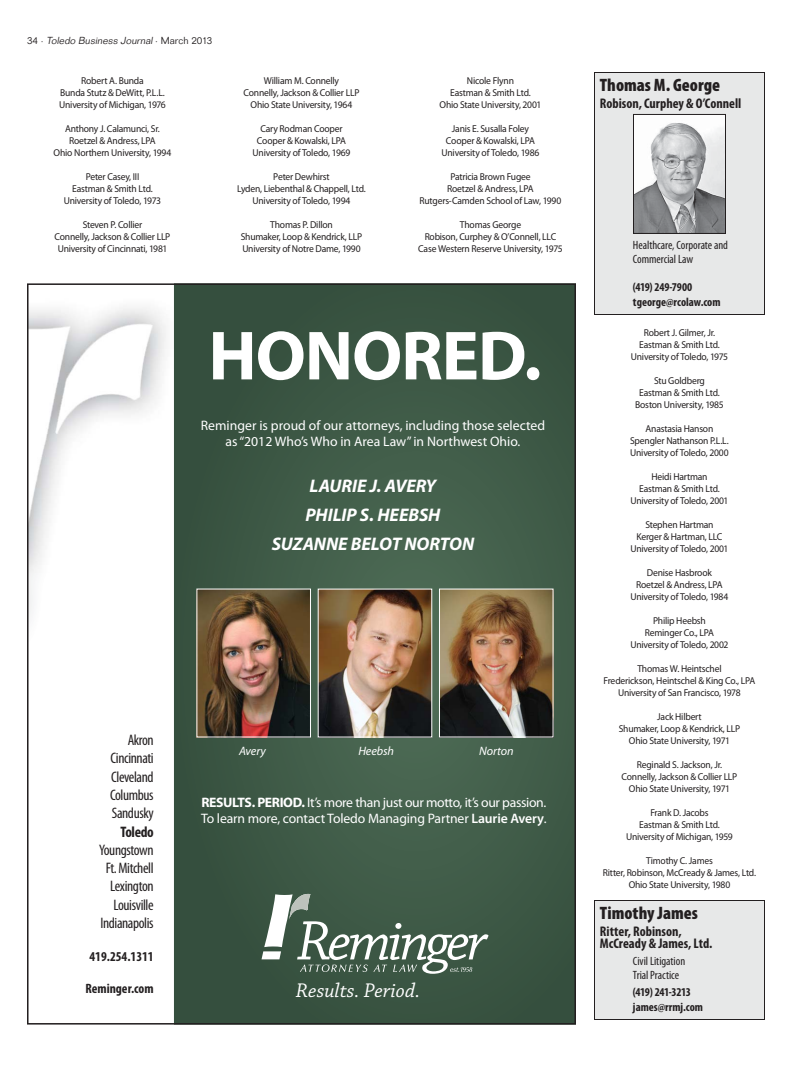
<style>
.page{position:relative;width:792px;height:1080px;background:#fff}
.page>*{position:absolute;margin:0;border:0;box-sizing:border-box;transform-origin:0 0}
.t1{font:700 70.2px "Myriad Pro";letter-spacing:-.015em;color:#fff}
.t2{font:italic 20.9px "Chaparral Pro";color:#fff}
.t3{font:italic 700 18.3px/29px "Myriad Pro";letter-spacing:-.005em;color:#fff;text-align:center}
.t4{font:900 condensed 18px "Myriad Pro";color:#231f20}
.t5{font:condensed 15.2px/18.3px "Myriad Pro";letter-spacing:-.025em;color:#231f20;text-align:justify}
.t6{font:700 condensed 15.2px "Myriad Pro";letter-spacing:-.025em;color:#231f20}
.t7{font:700 condensed 14px/12px "Myriad Pro";color:#231f20}
.t8{font:13.7px/16.5px "Myriad Pro";letter-spacing:-.005em;color:#fff;text-align:center}
.t9{font:700 condensed 13.6px "Myriad Pro";color:#231f20}
.t10{font:italic 12.2px "Myriad Pro";letter-spacing:-.01em;color:#fff}
.t11{font:condensed 12px/14.4px "Myriad Pro";letter-spacing:-.005em;color:#231f20}
.t12{font:700 condensed 12px/15.1px "Myriad Pro";color:#231f20}
.t13{font:10px/12px "Myriad Pro";letter-spacing:-.02em;color:#231f20;text-align:center;scale:.96 1}
.t14{font:italic 300 10px "Folio";color:#231f20}
.s1{font-style:normal}
.s2{font-weight:700}
.s3{font-weight:600}
</style>
<div class="page">
<div style="left:594px;top:72px;width:170px;height:242px;background:#e7e8e8"></div>
<div style="left:594px;top:72px;width:171px;height:243px;border:1px solid #231f20"></div>
<img style="left:635px;top:116px;width:89px;height:116px">
<div style="left:633px;top:114px;width:93px;height:120px;border:1px solid #231f20"></div>
<div style="left:594px;top:900px;width:170px;height:120px;background:#e7e8e8"></div>
<div style="left:594px;top:900px;width:171px;height:120px;border:1px solid #231f20"></div>
<img style="left:30px;top:307px;width:144px;height:307px">
<svg style="left:174px;top:286px;width:399px;height:736px;background:#3d5845"></svg>
<img style="left:320px;top:591px;width:110px;height:144px">
<img style="left:441px;top:591px;width:110px;height:144px">
<div style="left:439px;top:589px;width:114px;height:148px;border:1px solid #fff"></div>
<img style="left:199px;top:591px;width:110px;height:144px">
<svg style="left:262px;top:894px;width:226px;height:80px;background:#637869"></svg>
<p class="t14" style="left:27px;top:36px;width:187px"><span class="s1">3 4 ·</span> Toledo Business Journal <span class="s1">· M a rc h 2 013</span></p>
<p class="t13" style="left:59px;top:76px;width:113px">Robert A. Bunda<br>Bunda Stutz &amp; DeWitt, P.L.L.<br>University of Michigan, 1976</p>
<p class="t13" style="left:54px;top:124px;width:124px">Anthony J. Calamunci, Sr.<br>Roetzel &amp; Andress, LPA<br>Ohio Northern University, 1994</p>
<p class="t13" style="left:64px;top:172px;width:103px">Peter Casey, III<br>Eastman &amp; Smith Ltd.<br>University of Toledo, 1973</p>
<p class="t13" style="left:55px;top:220px;width:122px">Steven P. Collier<br>Connelly, Jackson &amp; Collier LLP<br>University of Cincinnati, 1981</p>
<p class="t13" style="left:244px;top:76px;width:122px">William M. Connelly<br>Connelly, Jackson &amp; Collier LLP<br>Ohio State University, 1964</p>
<p class="t13" style="left:253px;top:124px;width:103px">Cary Rodman Cooper<br>Cooper &amp; Kowalski, LPA<br>University of Toledo, 1969</p>
<p class="t13" style="left:237px;top:172px;width:136px">Peter Dewhirst<br>Lyden, Liebenthal &amp; Chappell, Ltd.<br>University of Toledo, 1994</p>
<p class="t13" style="left:241px;top:220px;width:128px">Thomas P. Dillon<br>Shumaker, Loop &amp; Kendrick, LLP<br>University of Notre Dame, 1990</p>
<p class="t13" style="left:440px;top:76px;width:108px">Nicole Flynn<br>Eastman &amp; Smith Ltd.<br>Ohio State University, 2001</p>
<p class="t13" style="left:442px;top:124px;width:103px">Janis E. Susalla Foley<br>Cooper &amp; Kowalski, LPA<br>University of Toledo, 1986</p>
<p class="t13" style="left:420px;top:172px;width:149px">Patricia Brown Fugee<br>Roetzel &amp; Andress, LPA<br>Rutgers-Camden School of Law, 1990</p>
<p class="t13" style="left:418px;top:220px;width:152px">Thomas George<br>Robison, Curphey &amp; O’Connell, LLC<br>Case Western Reserve University, 1975</p>
<h1 class="t1" style="left:208px;top:314px;width:335px">HONORED.</h1>
<h3 class="t8" style="left:201px;top:418px;width:346px">Reminger is proud of our attorneys, including those selected as “2012 Who’s Who in Area Law” in Northwest Ohio.</h3>
<h3 class="t3" style="left:272px;top:473px;width:204px">LAURIE J. AVERY<br>PHILIP S. HEEBSH<br>SUZANNE BELOT NORTON</h3>
<h3 class="t5" style="left:110px;top:732px;width:45px;text-indent:18px">Akron Cincinnati Cleveland Columbus Sandusky</h3>
<h3 class="t6" style="left:121px;top:826px;width:35px">Toledo</h3>
<h3 class="t5" style="left:99px;top:842px;width:56px;text-align:right">Youngstown<br>Ft. Mitchell<br>Lexington<br>Louisville<br>Indianapolis</h3>
<h3 class="t9" style="left:90px;top:951px;width:66px">419.254.1311</h3>
<h3 class="t9" style="left:85px;top:984px;width:70px">Reminger.com</h3>
<h2 class="t2" style="left:296px;top:978px;width:126px">Results. Period.</h2>
<p class="t10" style="left:239px;top:747px;width:28px">Avery</p>
<p class="t10" style="left:358px;top:747px;width:37px">Heebsh</p>
<p class="t10" style="left:479px;top:747px;width:36px">Norton</p>
<h3 class="t8" style="left:201px;top:795px;width:347px;text-align:left"><span class="s2">RESULTS. PERIOD.</span> It’s more than just our motto, it’s our passion.<br>To learn more, contact Toledo Managing Partner <span class="s3">Laurie Avery</span>.</h3>
<h3 class="t4" style="left:600px;top:75px;width:122px">Thomas M. George</h3>
<h3 class="t7" style="left:600px;top:99px;width:143px">Robison, Curphey &amp; O’Connell</h3>
<p class="t11" style="left:633px;top:239px;width:97px">Healthcare, Corporate and<br>Commercial Law</p>
<p class="t12" style="left:633px;top:281px;width:89px">(419) 249-7900 tgeorge@rcolaw.com</p>
<p class="t13" style="left:631px;top:328px;width:103px">Robert J. Gilmer, Jr.<br>Eastman &amp; Smith Ltd.<br>University of Toledo, 1975</p>
<p class="t13" style="left:635px;top:376px;width:94px">Stu Goldberg<br>Eastman &amp; Smith Ltd.<br>Boston University, 1985</p>
<p class="t13" style="left:630px;top:424px;width:104px">Anastasia Hanson<br>Spengler Nathanson P.L.L.<br>University of Toledo, 2000</p>
<p class="t13" style="left:631px;top:472px;width:104px">Heidi Hartman<br>Eastman &amp; Smith Ltd.<br>University of Toledo, 2001</p>
<p class="t13" style="left:631px;top:520px;width:104px">Stephen Hartman<br>Kerger &amp; Hartman, LLC<br>University of Toledo, 2001</p>
<p class="t13" style="left:631px;top:568px;width:104px">Denise Hasbrook<br>Roetzel &amp; Andress, LPA<br>University of Toledo, 1984</p>
<p class="t13" style="left:630px;top:616px;width:104px">Philip Heebsh<br>Reminger Co., LPA<br>University of Toledo, 2002</p>
<p class="t13" style="left:604px;top:664px;width:160px">Thomas W. Heintschel<br>Frederickson, Heintschel &amp; King Co., LPA<br>University of San Francisco, 1978</p>
<p class="t13" style="left:619px;top:712px;width:128px">Jack Hilbert<br>Shumaker, Loop &amp; Kendrick, LLP<br>Ohio State University, 1971</p>
<p class="t13" style="left:622px;top:760px;width:122px">Reginald S. Jackson, Jr.<br>Connelly, Jackson &amp; Collier LLP<br>Ohio State University, 1971</p>
<p class="t13" style="left:626px;top:808px;width:113px">Frank D. Jacobs<br>Eastman &amp; Smith Ltd.<br>University of Michigan, 1959</p>
<p class="t13" style="left:603px;top:856px;width:161px">Timothy C. James<br>Ritter, Robinson, McCready &amp; James, Ltd.<br>Ohio State University, 1980</p>
<h3 class="t4" style="left:600px;top:903px;width:99px">Timothy James</h3>
<h3 class="t7" style="left:600px;top:927px;width:114px">Ritter, Robinson,<br>McCready &amp; James, Ltd.</h3>
<p class="t11" style="left:633px;top:955px;width:54px">Civil Litigation<br>Trial Practice</p>
<p class="t12" style="left:633px;top:986px;width:72px">(419) 241-3213 james@rrmj.com</p>
</div>
